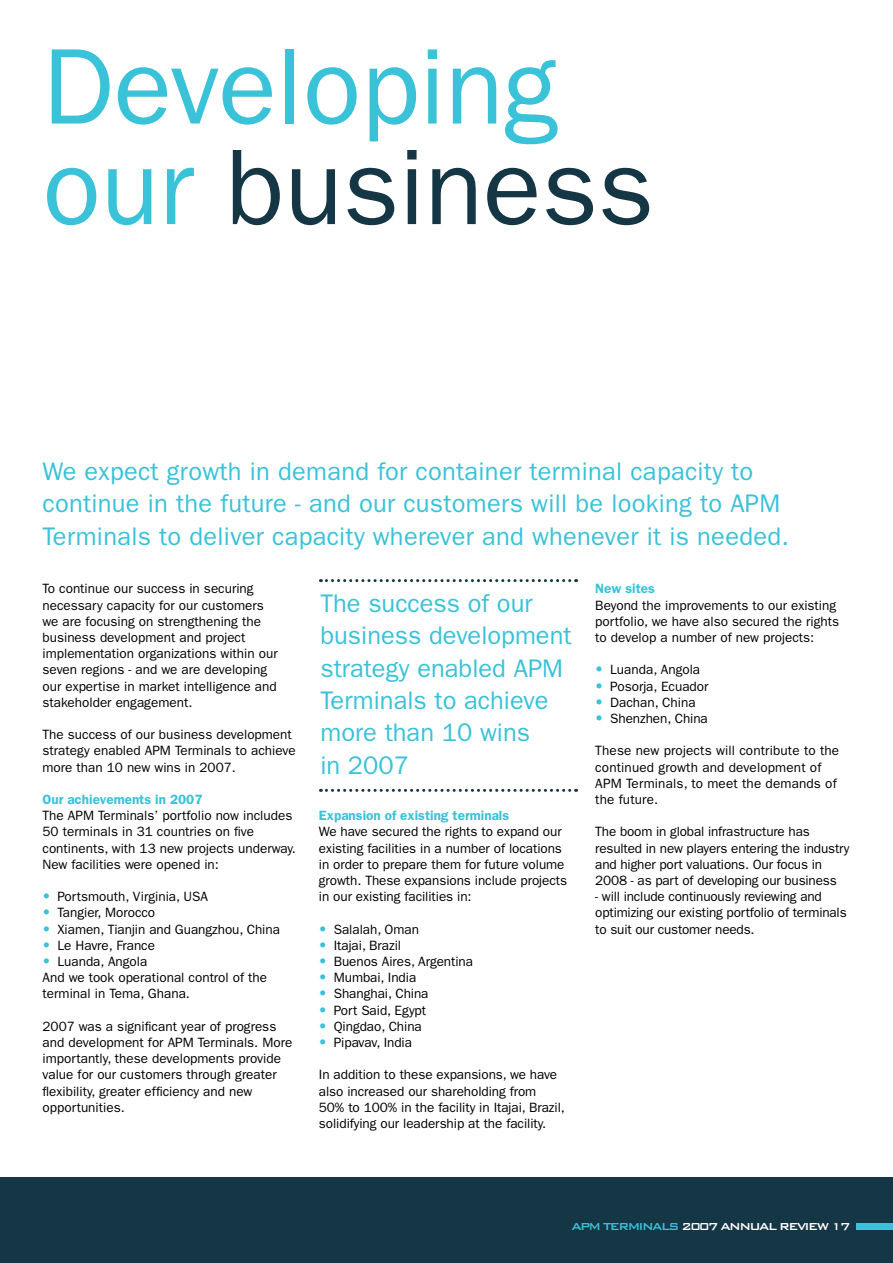
<style>
.page{position:relative;width:893px;height:1263px;background:#fff}
.page>*{position:absolute;margin:0;border:0;box-sizing:border-box;transform-origin:0 0}
.t1{font:108px/100.5px "Franklin Gothic";color:#39c2d8}
.t2{font:25.5px/32.4px "Franklin Gothic";letter-spacing:.01em;color:#39c2d8}
.t3{font:13.5px/16.2px "Franklin Gothic";color:#000}
.t4{font:600 13.5px "Franklin Gothic";color:#39c2d8}
.t5{font:500 13.5px "Bank Gothic";letter-spacing:-.12em;color:#fff}
.s1{color:#153644}
.s2{font-family:"Futura";color:#39c2d8}
.s3{color:#39c2d8}
</style>
<div class="page">
<div style="left:0;top:1178px;width:893px;height:85px;background:#153644"></div>
<div style="left:856px;top:1223px;width:37px;height:7px;background:#39c2d8"></div>
<svg style="left:320px;top:579px;width:257px;height:3px"></svg>
<svg style="left:320px;top:789px;width:257px;height:3px"></svg>
<h1 class="t1" style="left:43px;top:37px;width:613px">Developing our <span class="s1">business</span></h1>
<h2 class="t2" style="left:43px;top:455px;width:748px">We expect growth in demand for container terminal capacity to continue in the future - and our customers will be looking to APM<br>Terminals to deliver capacity wherever and whenever it is needed.</h2>
<p class="t3" style="left:43px;top:581px;width:237px">To continue our success in securing necessary capacity for our customers we are focusing on strengthening the business development and project implementation organizations within our seven regions - and we are developing our expertise in market intelligence and stakeholder engagement.</p>
<p class="t3" style="left:43px;top:727px;width:255px">The success of our business development strategy enabled APM Terminals to achieve more than 10 new wins in 2007.</p>
<p class="t4" style="left:43px;top:791px;width:161px">Our achievements in 2007</p>
<p class="t3" style="left:43px;top:808px;width:255px">The APM Terminals’ portfolio now includes 50 terminals in 31 countries on five continents, with 13 new projects underway.<br>New facilities were opened in:</p>
<p class="t3" style="left:43px;top:889px;width:167px"><span class="s2">•</span> Portsmouth, Virginia, USA</p>
<p class="t3" style="left:43px;top:905px;width:114px"><span class="s2">•</span> Tangier, Morocco</p>
<p class="t3" style="left:43px;top:921px;width:239px"><span class="s2">•</span> Xiamen, Tianjin and Guangzhou, China</p>
<p class="t3" style="left:43px;top:937px;width:114px"><span class="s2">•</span> Le Havre, France</p>
<p class="t3" style="left:43px;top:953px;width:226px"><span class="s2">•</span> Luanda, Angola<br>And we took operational control of the terminal in Tema, Ghana.</p>
<p class="t3" style="left:43px;top:1018px;width:251px">2007 was a significant year of progress and development for APM Terminals. More importantly, these developments provide value for our customers through greater flexibility, greater efficiency and new opportunities.</p>
<h2 class="t2" style="left:320px;top:587px;width:253px">The success of our business development strategy enabled APM<br>Terminals to achieve more than 10 wins<br>in 2007</h2>
<p class="t4" style="left:319px;top:808px;width:192px">Expansion of existing terminals</p>
<p class="t3" style="left:319px;top:824px;width:250px">We have secured the rights to expand our existing facilities in a number of locations in order to prepare them for future volume growth. These expansions include projects in our existing facilities in:</p>
<p class="t3" style="left:319px;top:921px;width:102px"><span class="s2">•</span> Salalah, Oman</p>
<p class="t3" style="left:319px;top:937px;width:84px"><span class="s2">•</span> Itajai, Brazil</p>
<p class="t3" style="left:319px;top:953px;width:156px"><span class="s2">•</span> Buenos Aires, Argentina</p>
<p class="t3" style="left:319px;top:970px;width:99px"><span class="s2">•</span> Mumbai, India</p>
<p class="t3" style="left:319px;top:986px;width:111px"><span class="s2">•</span> Shanghai, China</p>
<p class="t3" style="left:319px;top:1002px;width:109px"><span class="s2">•</span> Port Said, Egypt</p>
<p class="t3" style="left:319px;top:1018px;width:104px"><span class="s2">•</span> Qingdao, China</p>
<p class="t3" style="left:319px;top:1034px;width:95px"><span class="s2">•</span> Pipavav, India</p>
<p class="t3" style="left:319px;top:1067px;width:248px">In addition to these expansions, we have also increased our shareholding from 50% to 100% in the facility in Itajai, Brazil, solidifying our leadership at the facility.</p>
<p class="t4" style="left:595px;top:581px;width:61px">New sites</p>
<p class="t3" style="left:595px;top:597px;width:245px">Beyond the improvements to our existing portfolio, we have also secured the rights to develop a number of new projects:</p>
<p class="t3" style="left:595px;top:662px;width:106px"><span class="s2">•</span> Luanda, Angola</p>
<p class="t3" style="left:595px;top:678px;width:115px"><span class="s2">•</span> Posorja, Ecuador</p>
<p class="t3" style="left:595px;top:694px;width:102px"><span class="s2">•</span> Dachan, China</p>
<p class="t3" style="left:595px;top:710px;width:114px"><span class="s2">•</span> Shenzhen, China</p>
<p class="t3" style="left:595px;top:743px;width:245px">These new projects will contribute to the continued growth and development of<br>APM Terminals, to meet the demands of the future.</p>
<p class="t3" style="left:595px;top:824px;width:256px">The boom in global infrastructure has resulted in new players entering the industry and higher port valuations. Our focus in 2008 - as part of developing our business</p>
<p class="t3" style="left:595px;top:889px;width:253px">- will include continuously reviewing and optimizing our existing portfolio of terminals to suit our customer needs.</p>
<p class="t5" style="left:571px;top:1219px;width:281px"><span class="s3">APM Term inals</span> 2007 Annual Review 17</p>
</div>
